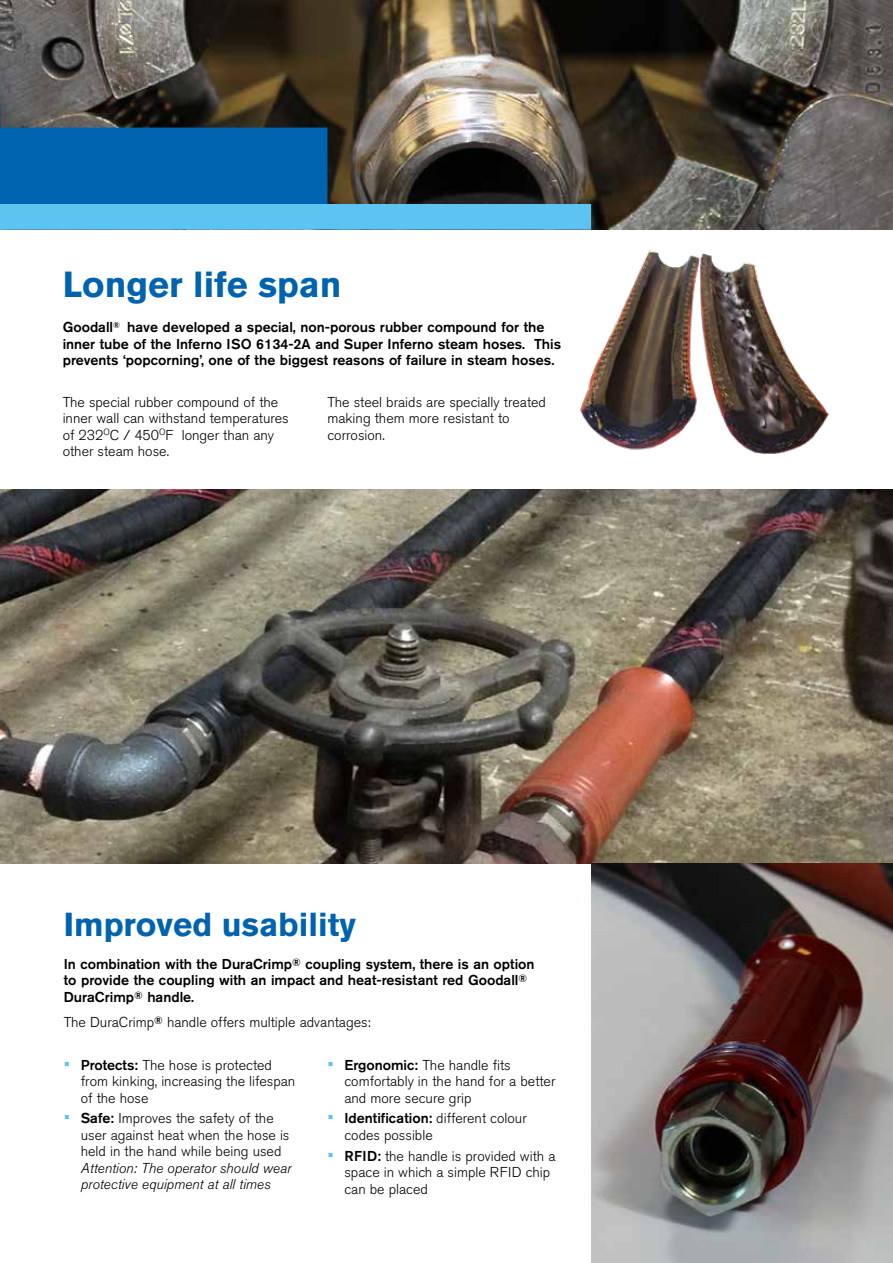
<style>
.page{position:relative;width:893px;height:1263px;background:#fff}
.page>*{position:absolute;margin:0;border:0;box-sizing:border-box;transform-origin:0 0}
.t1{font:700 36px "Akzidenz Grotesk BE";color:#0063af}
.t2{font:700 33px "Akzidenz Grotesk BE";color:#0063af}
.t3{font:300 14.25px/16.5px "Akzidenz Grotesk BE";color:#000}
.t4{font:500 14.25px/16.5px "Akzidenz Grotesk BE";color:#000}
.t5{font:italic 300 14.25px/16.5px "Akzidenz Grotesk BE";color:#000}
.s1{font-family:"Arial";font-weight:400;font-size:18px;color:#5dc3f0}
.s2{font-weight:500}
</style>
<div class="page">
<img style="left:0;top:0;width:680px;height:228px">
<svg style="left:0;top:128px;width:591px;height:102px;background:#307098"></svg>
<img style="left:0;top:489px;width:680px;height:374px">
<img style="left:591px;top:863px;width:302px;height:400px">
<img style="left:680px;top:0;width:213px;height:949px">
<img style="left:554px;top:228px;width:276px;height:308px">
<h1 class="t1" style="left:63px;top:264px;width:281px">Longer life span</h1>
<p class="t4" style="left:63px;top:319px;width:500px">Goodall<sup>®</sup> have developed a special, non-porous rubber compound for the inner tube of the Inferno ISO 6134-2A and Super Inferno steam hoses. This prevents ‘popcorning’, one of the biggest reasons of failure in steam hoses.</p>
<p class="t3" style="left:63px;top:394px;width:228px">The special rubber compound of the inner wall can withstand temperatures of 232<sup>O</sup>C / 450<sup>O</sup>F longer than any other steam hose.</p>
<p class="t3" style="left:327px;top:394px;width:220px">The steel braids are specially treated making them more resistant to corrosion.</p>
<h2 class="t2" style="left:64px;top:905px;width:294px">Improved usability</h2>
<p class="t4" style="left:64px;top:955px;width:472px">In combination with the DuraCrimp<sup>®</sup> coupling system, there is an option to provide the coupling with an impact and heat-resistant red Goodall<sup>®<br></sup>DuraCrimp<sup>®</sup> handle.</p>
<p class="t3" style="left:64px;top:1014px;width:308px">The DuraCrimp<sup>®</sup> handle offers multiple advantages:</p>
<p class="t3" style="left:81px;top:1057px;width:216px;text-indent:-17px"><span class="s1">▪</span> <span class="s2">Protects:</span> The hose is protected from kinking, increasing the lifespan of the hose</p>
<p class="t3" style="left:81px;top:1110px;width:210px;text-indent:-17px"><span class="s1">▪</span> <span class="s2">Safe:</span> Improves the safety of the user against heat when the hose is held in the hand while being used</p>
<p class="t5" style="left:81px;top:1160px;width:212px">Attention: The operator should wear protective equipment at all times</p>
<p class="t3" style="left:344px;top:1057px;width:213px;text-indent:-17px"><span class="s1">▪</span> <span class="s2">Ergonomic:</span> The handle fits comfortably in the hand for a better and more secure grip</p>
<p class="t3" style="left:344px;top:1110px;width:184px;text-indent:-17px"><span class="s1">▪</span> <span class="s2">Identification:</span> different colour codes possible</p>
<p class="t3" style="left:344px;top:1148px;width:213px;text-indent:-17px"><span class="s1">▪</span> <span class="s2">RFID:</span> the handle is provided with a space in which a simple RFID chip can be placed</p>
</div>
